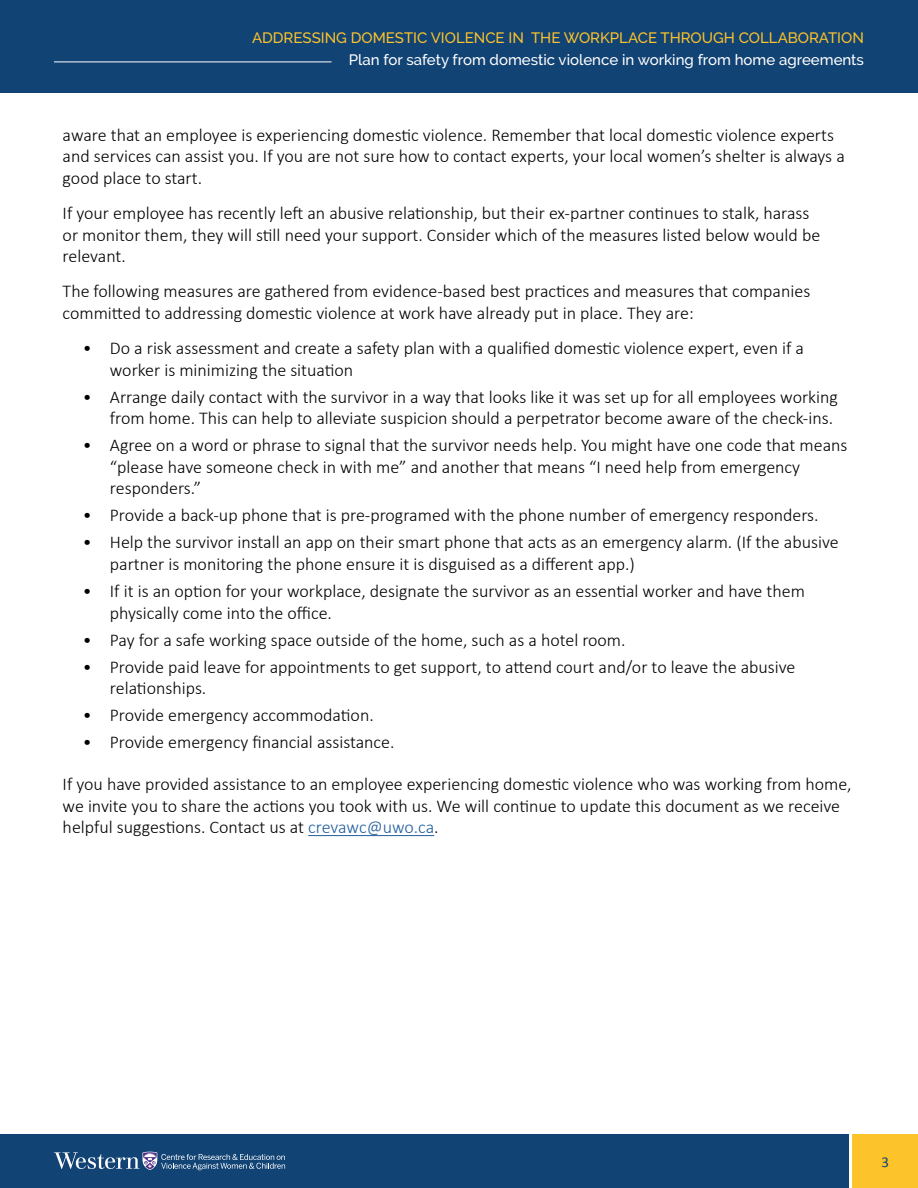
<style>
.page{position:relative;width:918px;height:1188px;background:#fff}
.page>*{position:absolute;margin:0;border:0;box-sizing:border-box;transform-origin:0 0}
.Bulleting{font:300 18px/21.6px "Calibri";color:#000}
.Paragraph_02{font:300 18px/21.6px "Calibri";color:#000}
.t1{font:500 15px "Raleway";color:#fcc32a}
.t2{font:500 15px "Raleway";color:#fff}
.t3{font:15px "Calibri";color:#124375}
.s1{color:#215e9e}
</style>
<div class="page">
<hr style="left:308px;top:835px;width:126px;height:1px;background:#215e9e">
<div style="left:0;top:0;width:918px;height:93px;background:#124375"></div>
<hr style="left:54px;top:62px;width:278px;height:1px;background:#fff">
<div style="left:0;top:1134px;width:848px;height:54px;background:#124375"></div>
<div style="left:853px;top:1134px;width:65px;height:54px;background:#fcc32a"></div>
<svg style="left:54px;top:1152px;width:231px;height:18px"></svg>
<p class="t1" style="left:252px;top:29px;width:613px">ADDRESSING DOMESTIC VIOLENCE IN THE WORKPLACE THROUGH COLLABORATION</p>
<p class="t2" style="left:349px;top:51px;width:517px">Plan for safety from domestic violence in working from home agreements</p>
<p class="Paragraph_02" style="left:63px;top:124px;width:784px">aware that an employee is experiencing domestic violence. Remember that local domestic violence experts and services can assist you. If you are not sure how to contact experts, your local women’s shelter is always a good place to start.</p>
<p class="Paragraph_02" style="left:63px;top:202px;width:759px">If your employee has recently left an abusive relationship, but their ex-partner continues to stalk, harass or monitor them, they will still need your support. Consider which of the measures listed below would be relevant.</p>
<p class="Paragraph_02" style="left:63px;top:280px;width:749px">The following measures are gathered from evidence-based best practices and measures that companies committed to addressing domestic violence at work have already put in place. They are:</p>
<p class="Bulleting" style="left:110px;top:337px;width:696px;text-indent:-27px">• Do a risk assessment and create a safety plan with a qualified domestic violence expert, even if a worker is minimizing the situation</p>
<p class="Bulleting" style="left:83px;top:386px;width:757px;text-align:right">• Arrange daily contact with the survivor in a way that looks like it was set up for all employees working from home. This can help to alleviate suspicion should a perpetrator become aware of the check-ins.</p>
<p class="Bulleting" style="left:110px;top:434px;width:739px;text-indent:-27px">• Agree on a word or phrase to signal that the survivor needs help. You might have one code that means “please have someone check in with me” and another that means “I need help from emergency responders.”</p>
<p class="Bulleting" style="left:83px;top:504px;width:737px">• Provide a back-up phone that is pre-programed with the phone number of emergency responders.</p>
<p class="Bulleting" style="left:110px;top:531px;width:730px;text-indent:-27px">• Help the survivor install an app on their smart phone that acts as an emergency alarm. (If the abusive partner is monitoring the phone ensure it is disguised as a different app.)</p>
<p class="Bulleting" style="left:110px;top:580px;width:697px;text-indent:-27px">• If it is an option for your workplace, designate the survivor as an essential worker and have them physically come into the office.</p>
<p class="Bulleting" style="left:83px;top:629px;width:544px">• Pay for a safe working space outside of the home, such as a hotel room.</p>
<p class="Bulleting" style="left:110px;top:656px;width:687px;text-indent:-27px">• Provide paid leave for appointments to get support, to attend court and/or to leave the abusive relationships.</p>
<p class="Bulleting" style="left:83px;top:704px;width:292px">• Provide emergency accommodation.</p>
<p class="Bulleting" style="left:83px;top:731px;width:313px">• Provide emergency financial assistance.</p>
<p class="Paragraph_02" style="left:63px;top:773px;width:790px">If you have provided assistance to an employee experiencing domestic violence who was working from home, we invite you to share the actions you took with us. We will continue to update this document as we receive helpful suggestions. Contact us at <span class="s1">crevawc@uwo.ca</span>.</p>
<p class="t3" style="left:881px;top:1152px;width:9px">3</p>
</div>
